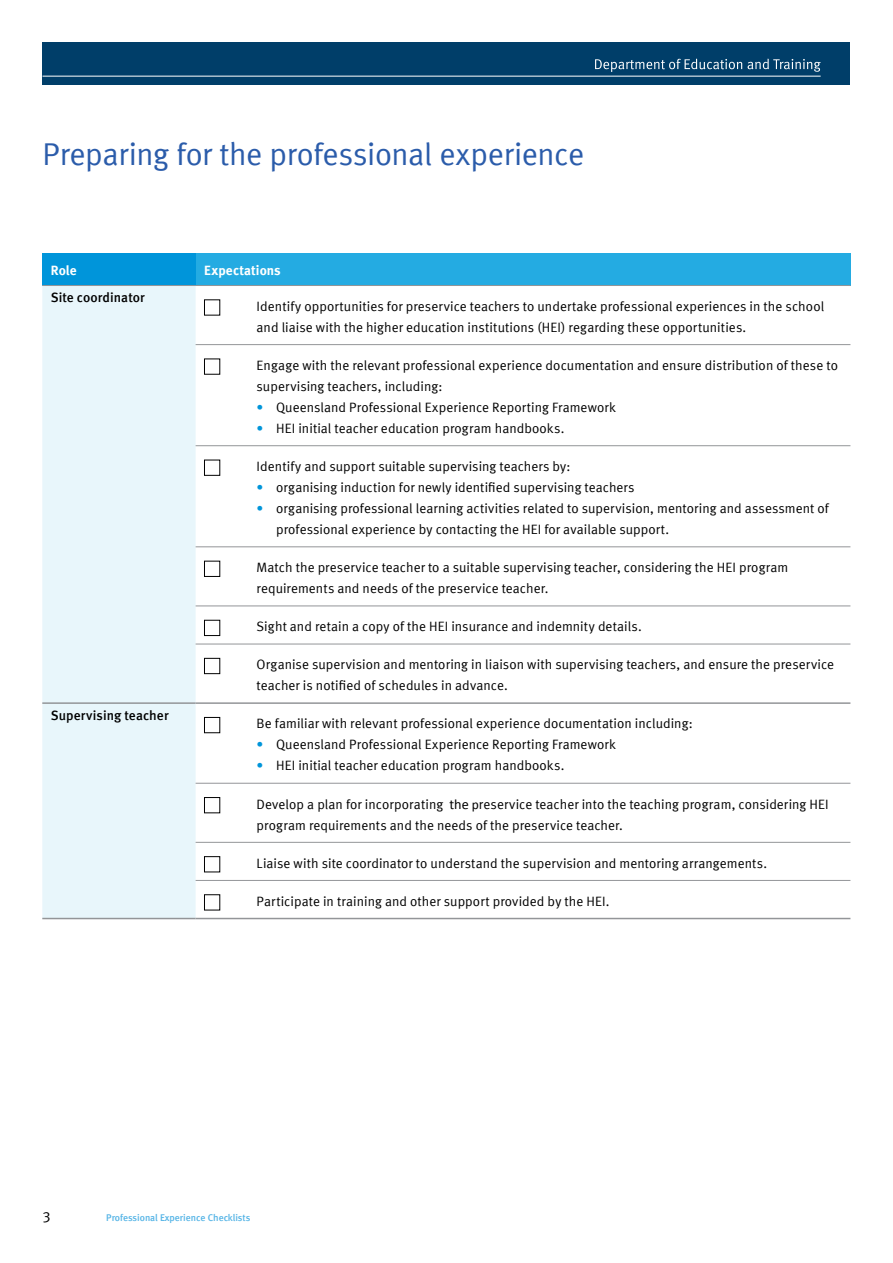
<style>
.page{position:relative;width:893px;height:1263px;background:#fff}
.page>*{position:absolute;margin:0;border:0;box-sizing:border-box;transform-origin:0 0}
.t1{font:31.5px "Meta Normal LF";letter-spacing:-.01em;color:#2b5caa}
.t2{font:15px "Meta Normal LF";color:#000}
.t3{font:13.5px/21px "Meta Normal LF";letter-spacing:.005em;color:#000}
.t4{font:13.5px "Meta Medium LF";letter-spacing:.005em;color:#000}
.t5{font:13.5px "Meta Bold LF";letter-spacing:.005em;color:#fff}
.t6{font:9.75px "Meta Medium LF";color:#55b4e6}
.s1{color:#0095da}
.s2{font-family:"Calibri";font-size:14.25px}
.s3{font-family:"Calibri"}
</style>
<div class="page">
<div style="left:43px;top:43px;width:807px;height:42px;background:#003e69"></div>
<hr style="left:43px;top:76px;width:778px;height:1px;background:#fff">
<svg style="left:595px;top:59px;width:226px;height:13px"></svg>
<div style="left:42px;top:253px;width:154px;height:32px;background:#0095da"></div>
<div style="left:196px;top:253px;width:654px;height:32px;background:#24abe2"></div>
<div style="left:42px;top:286px;width:154px;height:632px;background:#e8f6fb"></div>
<hr style="left:42px;top:285px;width:154px;height:1px;background:#939598">
<hr style="left:196px;top:285px;width:654px;height:1px;background:#939598">
<hr style="left:196px;top:344px;width:654px;height:1px;background:#939598">
<hr style="left:196px;top:445px;width:654px;height:1px;background:#939598">
<hr style="left:196px;top:547px;width:654px;height:1px;background:#939598">
<hr style="left:196px;top:606px;width:654px;height:1px;background:#939598">
<hr style="left:196px;top:644px;width:654px;height:1px;background:#939598">
<hr style="left:196px;top:783px;width:654px;height:1px;background:#939598">
<hr style="left:196px;top:842px;width:654px;height:1px;background:#939598">
<hr style="left:196px;top:880px;width:654px;height:1px;background:#939598">
<hr style="left:42px;top:702px;width:154px;height:2px;background:#939598">
<hr style="left:42px;top:918px;width:154px;height:1px;background:#939598">
<hr style="left:196px;top:702px;width:654px;height:2px;background:#939598">
<hr style="left:196px;top:918px;width:654px;height:1px;background:#939598">
<div style="left:204px;top:299px;width:16px;height:16px;border:1px solid #000"></div>
<div style="left:204px;top:359px;width:16px;height:16px;border:1px solid #000"></div>
<div style="left:204px;top:460px;width:16px;height:16px;border:1px solid #000"></div>
<div style="left:204px;top:561px;width:16px;height:16px;border:1px solid #000"></div>
<div style="left:204px;top:620px;width:16px;height:16px;border:1px solid #000"></div>
<div style="left:204px;top:658px;width:16px;height:16px;border:1px solid #000"></div>
<div style="left:204px;top:717px;width:16px;height:16px;border:1px solid #000"></div>
<div style="left:204px;top:797px;width:16px;height:16px;border:1px solid #000"></div>
<div style="left:204px;top:856px;width:16px;height:16px;border:1px solid #000"></div>
<div style="left:204px;top:894px;width:16px;height:16px;border:1px solid #000"></div>
<h1 class="t1" style="left:43px;top:136px;width:543px">Preparing for the professional experience</h1>
<p class="t5" style="left:51px;top:262px;width:27px">Role</p>
<p class="t5" style="left:204px;top:262px;width:78px">Expectations</p>
<p class="t4" style="left:51px;top:290px;width:95px">Site coordinator</p>
<p class="t3" style="left:257px;top:295px;width:569px">Identify opportunities for preservice teachers to undertake professional experiences in the school and liaise with the higher education institutions (HEI) regarding these opportunities.</p>
<p class="t3" style="left:257px;top:355px;width:583px">Engage with the relevant professional experience documentation and ensure distribution of these to supervising teachers, including:</p>
<p class="t3" style="left:257px;top:397px;width:361px"><span class="s1">•</span> Queensland Professional Experience Reporting Framework</p>
<p class="t3" style="left:257px;top:418px;width:309px"><span class="s1">•</span> HEI initial teacher education program handbooks.</p>
<p class="t3" style="left:257px;top:456px;width:315px">Identify and support suitable supervising teachers by:</p>
<p class="t3" style="left:257px;top:477px;width:379px"><span class="s1">•</span> organising induction for newly identified supervising teachers</p>
<p class="t3" style="left:276px;top:498px;width:554px;text-indent:-19px"><span class="s1">•</span> organising professional learning activities related to supervision, mentoring and assessment of professional experience by contacting the HEI for available support.</p>
<p class="t3" style="left:257px;top:557px;width:533px">Match the preservice teacher to a suitable supervising teacher, considering the HEI program requirements and needs of the preservice teacher.</p>
<p class="t3" style="left:257px;top:616px;width:387px">Sight and retain a copy of the HEI insurance and indemnity details.</p>
<p class="t3" style="left:257px;top:654px;width:579px">Organise supervision and mentoring in liaison with supervising teachers, and ensure the preservice teacher is notified of schedules in advance.</p>
<p class="t4" style="left:51px;top:707px;width:119px">Supervising teacher</p>
<p class="t3" style="left:257px;top:713px;width:438px">Be familiar with relevant professional experience documentation including:</p>
<p class="t3" style="left:257px;top:734px;width:361px"><span class="s1">•</span> Queensland Professional Experience Reporting Framework</p>
<p class="t3" style="left:257px;top:755px;width:309px"><span class="s1">•</span> HEI initial teacher education program handbooks.</p>
<p class="t3" style="left:257px;top:793px;width:574px">Develop a plan for incorporating <span class="s2">the</span> <span class="s3">p</span>reservice teacher into the teaching program, considering HEI program requirements and the needs of the preservice teacher.</p>
<p class="t3" style="left:257px;top:852px;width:512px">Liaise with site coordinator to understand the supervision and mentoring arrangements.</p>
<p class="t3" style="left:257px;top:890px;width:355px">Participate in training and other support provided by the HEI.</p>
<p class="t2" style="left:43px;top:1208px;width:10px">3</p>
<p class="t6" style="left:106px;top:1212px;width:146px">Professional Experience Checklists</p>
</div>
